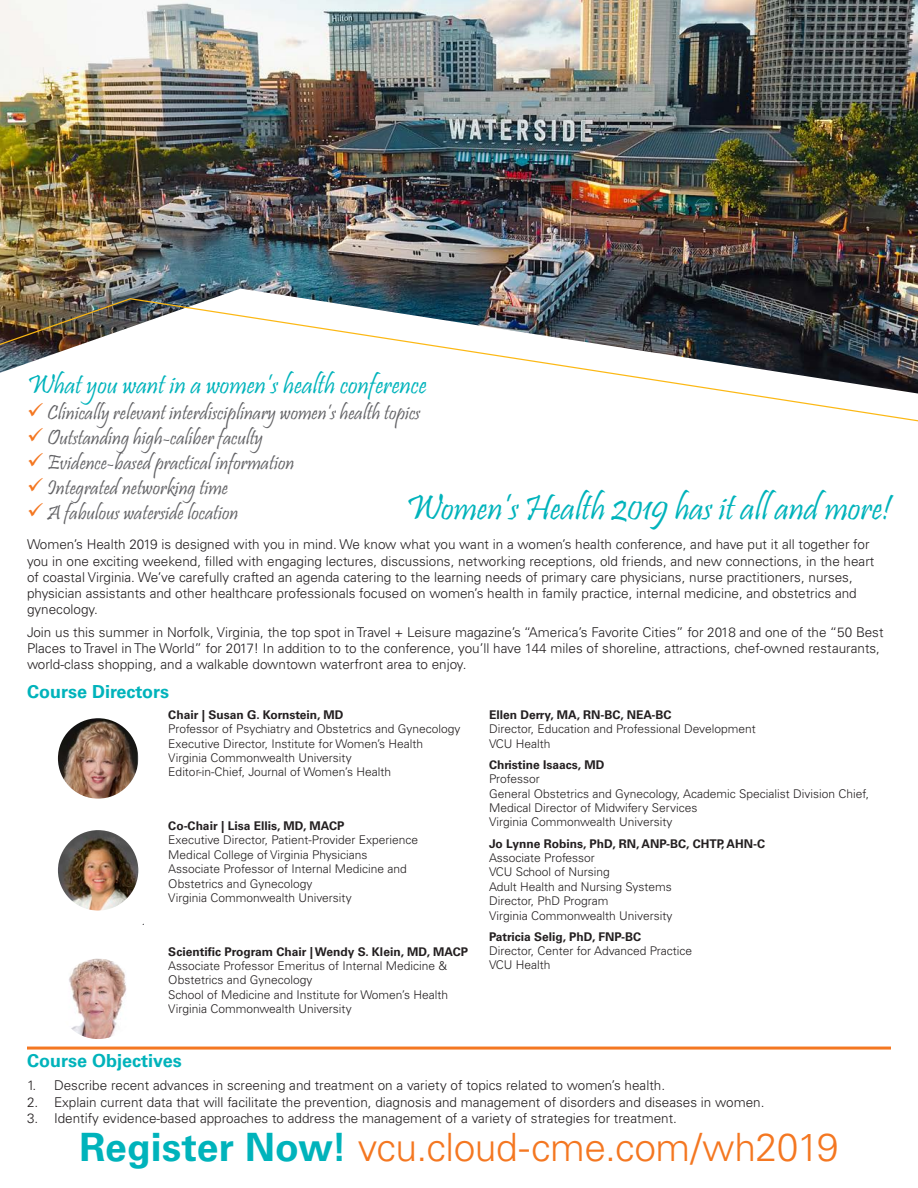
<style>
.page{position:relative;width:918px;height:1188px;background:#fff}
.page>*{position:absolute;margin:0;border:0;box-sizing:border-box;transform-origin:0 0}
.Headline_3_30_33{font:300 39px "Univers LT Std";letter-spacing:-.01em;color:#f47721}
.t1{font:36px "Pristina";color:#00b3bb}
.t2{font:27px "Pristina";color:#00b3bb}
.t3{font:21px "Pristina";color:#636366}
.t4{font:700 18px "Univers LT Std";color:#00b3bb}
.t5{font:300 13.5px/16.2px "Univers LT Std";color:#231f20}
.t6{font:300 12px/14.4px "Univers LT Std";color:#231f20}
.s1{color:#f47721}
.s2{font-weight:700}
.s3{font-weight:700;color:#00b3bb}
</style>
<div class="page">
<img style="left:59px;top:719px;width:77px;height:79px">
<div style="left:28px;top:688px;width:140px;height:141px;border:30px solid #fff;border-radius:50%"></div>
<img style="left:69px;top:960px;width:58px;height:78px">
<div style="left:28px;top:929px;width:140px;height:140px;border:30px solid #fff;border-radius:50%"></div>
<img style="left:0;top:0;width:918px;height:289px">
<img style="left:0;top:289px;width:918px;height:9px">
<img style="left:0;top:298px;width:918px;height:124px">
<hr style="left:27px;top:1047px;width:864px;height:3px;background:#f47721">
<img style="left:59px;top:831px;width:78px;height:79px">
<div style="left:28px;top:800px;width:140px;height:141px;border:30px solid #fff;border-radius:50%"></div>
<p class="t2" style="left:27px;top:370px;width:401px">What you want in a women’s health conference</p>
<p class="t3" style="left:27px;top:400px;width:395px"><span class="s1">✓</span> Clinically relevant interdisciplinary women’s health topics</p>
<p class="t3" style="left:27px;top:426px;width:238px"><span class="s1">✓</span> Outstanding high-caliber faculty</p>
<p class="t3" style="left:27px;top:451px;width:269px"><span class="s1">✓</span> Evidence-based practical information</p>
<p class="t3" style="left:27px;top:476px;width:203px"><span class="s1">✓</span> Integrated networking time</p>
<p class="t3" style="left:27px;top:501px;width:213px"><span class="s1">✓</span> A fabulous waterside location</p>
<p class="t1" style="left:406px;top:488px;width:487px">Women’s Health 2019 has it all and more!</p>
<p class="t5" style="left:27px;top:536px;width:849px">Women’s Health 2019 is designed with you in mind. We know what you want in a women’s health conference, and have put it all together for you in one exciting weekend, filled with engaging lectures, discussions, networking receptions, old friends, and new connections, in the heart of coastal Virginia. We’ve carefully crafted an agenda catering to the learning needs of primary care physicians, nurse practitioners, nurses, physician assistants and other healthcare professionals focused on women’s health in family practice, internal medicine, and obstetrics and gynecology.</p>
<p class="t5" style="left:27px;top:624px;width:858px">Join us this summer in Norfolk, Virginia, the top spot in Travel + Leisure magazine’s “America’s Favorite Cities” for 2018 and one of the “50 Best<br>Places to Travel in The World” for 2017! In addition to to the conference, you’ll have 144 miles of shoreline, attractions, chef-owned restaurants, world-class shopping, and a walkable downtown waterfront area to enjoy.</p>
<p class="t4" style="left:27px;top:681px;width:144px">Course Directors</p>
<p class="t6" style="left:168px;top:707px;width:294px"><span class="s2">Chair | Susan G. Kornstein, MD<br></span>Professor of Psychiatry and Obstetrics and Gynecology Executive Director, Institute for Women’s Health Virginia Commonwealth University<br>Editor-in-Chief, Journal of Women’s Health</p>
<p class="t6" style="left:168px;top:819px;width:251px"><span class="s2">Co-Chair | Lisa Ellis, MD, MACP<br></span>Executive Director, Patient-Provider Experience Medical College of Virginia Physicians Associate Professor of Internal Medicine and Obstetrics and Gynecology<br>Virginia Commonwealth University</p>
<p class="t6" style="left:168px;top:944px;width:301px"><span class="s2">Scientific Program Chair | Wendy S. Klein, MD, MACP </span>Associate Professor Emeritus of Internal Medicine &amp; Obstetrics and Gynecology<br>School of Medicine and Institute for Women’s Health Virginia Commonwealth University</p>
<p class="t6" style="left:489px;top:707px;width:268px"><span class="s2">Ellen Derry, MA, RN-BC, NEA-BC<br></span>Director, Education and Professional Development<br>VCU Health</p>
<p class="t6" style="left:489px;top:757px;width:381px"><span class="s2">Christine Isaacs, MD<br></span>Professor<br>General Obstetrics and Gynecology, Academic Specialist Division Chief, Medical Director of Midwifery Services<br>Virginia Commonwealth University</p>
<p class="t6" style="left:489px;top:836px;width:278px"><span class="s2">Jo Lynne Robins, PhD, RN, ANP-BC, CHTP, AHN-C<br></span>Associate Professor<br>VCU School of Nursing<br>Adult Health and Nursing Systems<br>Director, PhD Program<br>Virginia Commonwealth University</p>
<p class="t6" style="left:489px;top:929px;width:205px"><span class="s2">Patricia Selig, PhD, FNP-BC<br></span>Director, Center for Advanced Practice<br>VCU Health</p>
<p class="t4" style="left:27px;top:1050px;width:156px">Course Objectives</p>
<p class="t5" style="left:27px;top:1077px;width:640px">1. Describe recent advances in screening and treatment on a variety of topics related to women’s health.</p>
<p class="t5" style="left:27px;top:1094px;width:739px">2. Explain current data that will facilitate the prevention, diagnosis and management of disorders and diseases in women.</p>
<p class="t5" style="left:27px;top:1110px;width:651px">3. Identify evidence-based approaches to address the management of a variety of strategies for treatment.</p>
<p class="Headline_3_30_33" style="left:79px;top:1123px;width:761px"><span class="s3">Register Now!</span> vcu.cloud-cme.com/wh2019</p>
</div>
